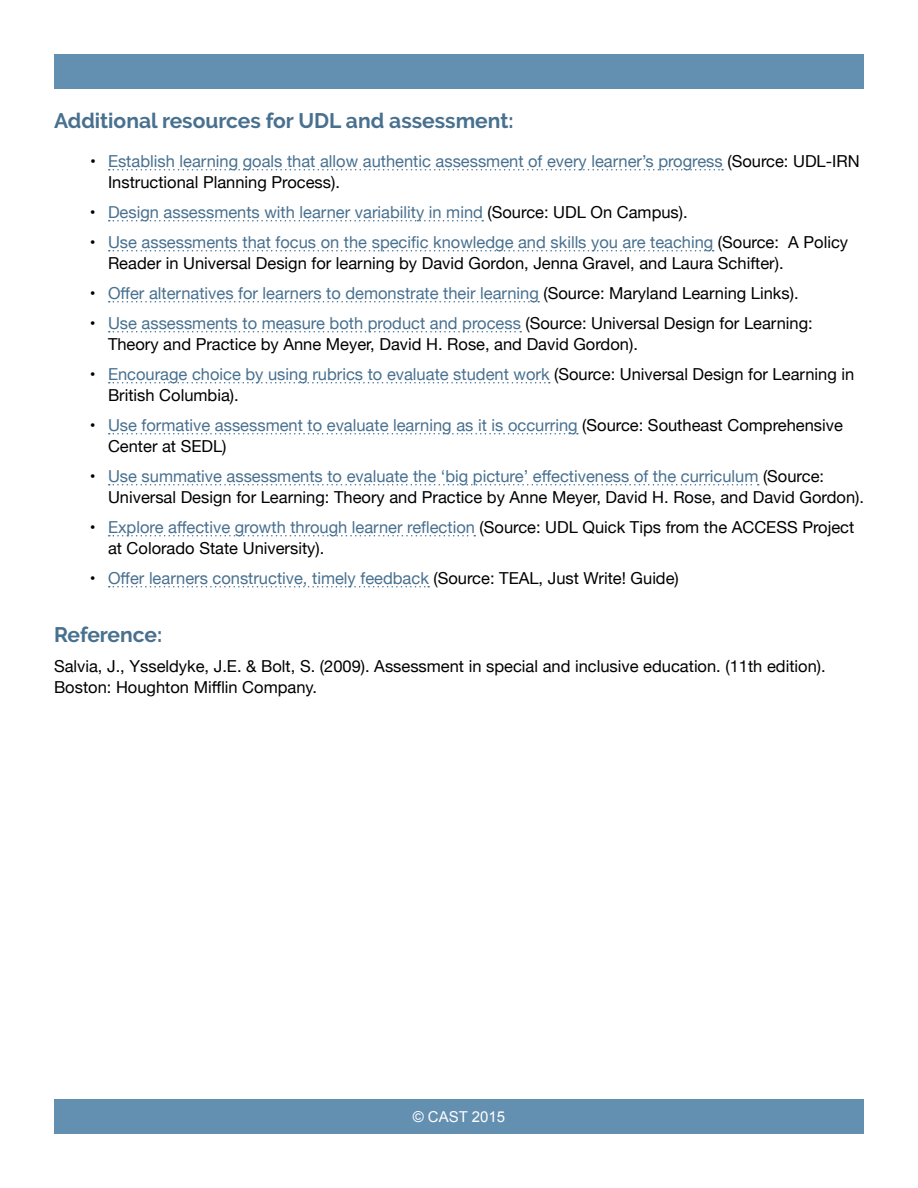
<style>
.page{position:relative;width:918px;height:1188px;background:#fff}
.page>*{position:absolute;margin:0;border:0;box-sizing:border-box;transform-origin:0 0}
.t1{font:700 21px "Raleway";color:#48708f}
.t2{font:16.5px/21px "Helvetica Neue";color:#000}
.t3{font:16.5px/21px "Helvetica Neue";color:#48708f}
.t4{font:15px "Arial";color:#fff}
.s1{color:#000}
.s2{color:#48708f}
</style>
<div class="page">
<div style="left:54px;top:1100px;width:810px;height:34px;background:#638fb1"></div>
<div style="left:54px;top:54px;width:810px;height:34px;background:#638fb1"></div>
<svg style="left:109px;top:169px;width:614px;height:1px"></svg>
<svg style="left:109px;top:220px;width:374px;height:1px"></svg>
<svg style="left:109px;top:250px;width:605px;height:1px"></svg>
<svg style="left:109px;top:301px;width:430px;height:1px"></svg>
<svg style="left:109px;top:331px;width:412px;height:1px"></svg>
<svg style="left:109px;top:382px;width:441px;height:1px"></svg>
<svg style="left:109px;top:433px;width:469px;height:1px"></svg>
<svg style="left:109px;top:484px;width:650px;height:1px"></svg>
<svg style="left:109px;top:535px;width:366px;height:1px"></svg>
<svg style="left:109px;top:586px;width:320px;height:1px"></svg>
<h2 class="t1" style="left:54px;top:108px;width:461px">Additional resources for UDL and assessment:</h2>
<p class="t3" style="left:108px;top:151px;width:753px;text-indent:-18px"><span class="s1">•</span> Establish learning goals that allow authentic assessment of every learner’s progress <span class="s1">(Source: UDL-IRN<br>Instructional Planning Process).</span></p>
<p class="t3" style="left:90px;top:202px;width:599px"><span class="s1">•</span> Design assessments with learner variability in mind <span class="s1">(Source: UDL On Campus).</span></p>
<p class="t2" style="left:108px;top:232px;width:742px;text-indent:-18px">• <span class="s2">Use assessments that focus on the specific knowledge and skills you are teaching</span> (Source: A Policy<br>Reader in Universal Design for learning by David Gordon, Jenna Gravel, and Laura Schifter).</p>
<p class="t3" style="left:90px;top:283px;width:710px"><span class="s1">•</span> Offer alternatives for learners to demonstrate their learning <span class="s1">(Source: Maryland Learning Links).</span></p>
<p class="t2" style="left:108px;top:313px;width:706px;text-indent:-18px">• <span class="s2">Use assessments to measure both product and process</span> (Source: Universal Design for Learning:<br>Theory and Practice by Anne Meyer, David H. Rose, and David Gordon).</p>
<p class="t2" style="left:108px;top:364px;width:748px;text-indent:-18px">• <span class="s2">Encourage choice by using rubrics to evaluate student work</span> (Source: Universal Design for Learning in<br>British Columbia).</p>
<p class="t3" style="left:108px;top:415px;width:736px;text-indent:-18px"><span class="s1">•</span> Use formative assessment to evaluate learning as it is occurring <span class="s1">(Source: Southeast Comprehensive<br>Center at SEDL)</span></p>
<p class="t2" style="left:108px;top:466px;width:758px;text-indent:-18px">• <span class="s2">Use summative assessments to evaluate the ‘big picture’ effectiveness of the curriculum</span> (Source:<br>Universal Design for Learning: Theory and Practice by Anne Meyer, David H. Rose, and David Gordon).</p>
<p class="t2" style="left:108px;top:517px;width:748px;text-indent:-18px">• <span class="s2">Explore affective growth through learner reflection</span> (Source: UDL Quick Tips from the ACCESS Project at Colorado State University).</p>
<p class="t3" style="left:90px;top:568px;width:590px"><span class="s1">•</span> Offer learners constructive, timely feedback <span class="s1">(Source: TEAL, Just Write! Guide)</span></p>
<h2 class="t1" style="left:54px;top:623px;width:110px">Reference:</h2>
<p class="t2" style="left:54px;top:657px;width:773px">Salvia, J., Ysseldyke, J.E. &amp; Bolt, S. (2009). Assessment in special and inclusive education. (11th edition).<br>Boston: Houghton Mifflin Company.</p>
<p class="t4" style="left:413px;top:1107px;width:94px">© CAST 2015</p>
</div>
